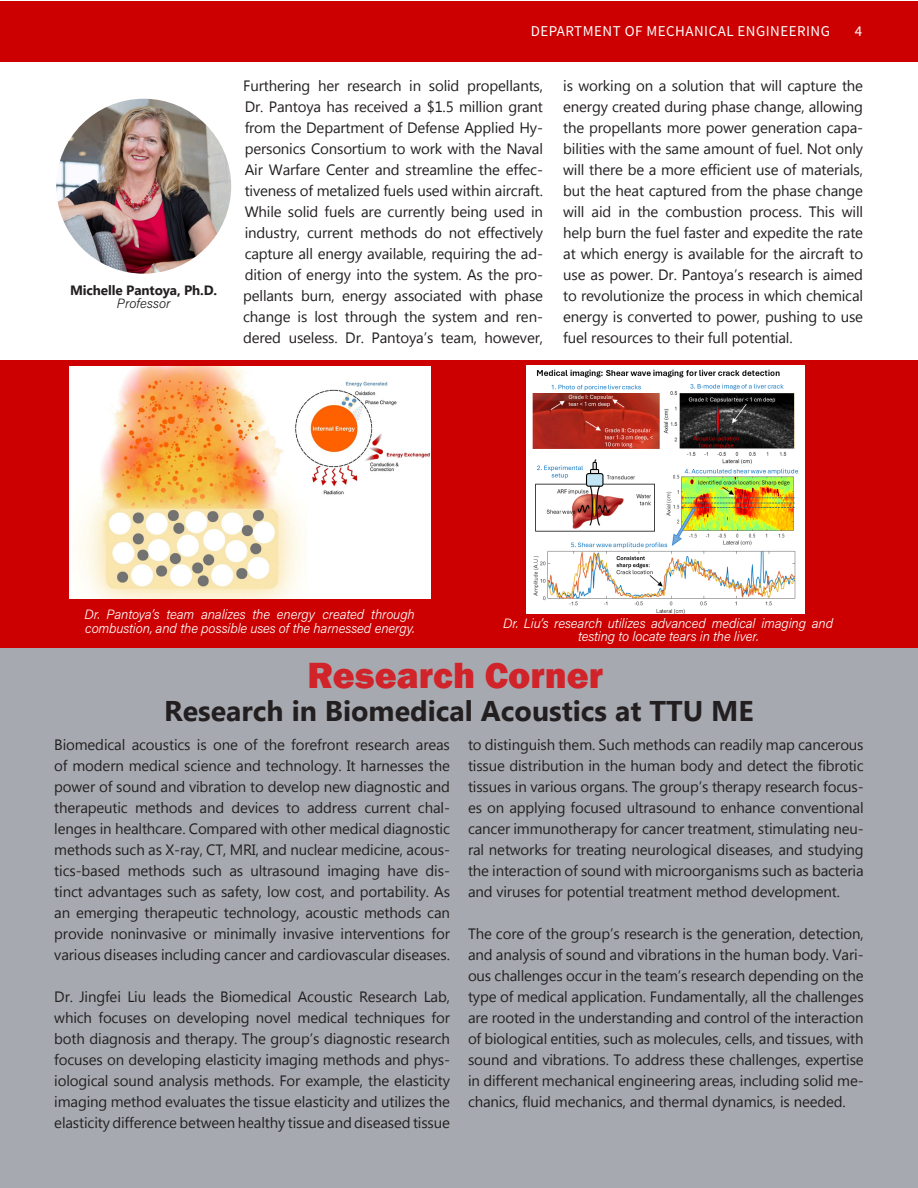
<style>
.page{position:relative;width:918px;height:1188px;background:#fff}
.page>*{position:absolute;margin:0;border:0;box-sizing:border-box;transform-origin:0 0}
.t1{font:800 37.5px "Franklin Gothic";color:#d1232a}
.t2{font:700 28.5px "Microsoft New Tai Lue";color:#231f20}
.t3{font:15px/21px "Microsoft New Tai Lue";letter-spacing:-.01em;color:#231f20;text-align:justify}
.t4{font:15px "Source Sans Variable";letter-spacing:.03em;color:#fff}
.t5{font:13.5px/13.5px "Acumin Variable Concept";letter-spacing:-.01em;color:#fff}
.t6{font:700 13.5px "Microsoft New Tai Lue";letter-spacing:-.01em;color:#231f20}
.t7{font:13.5px "Acumin Variable Concept";letter-spacing:.005em;color:#231f20}
</style>
<div class="page">
<div style="left:0;top:360px;width:918px;height:289px;background:#c00"></div>
<div style="left:1px;top:648px;width:917px;height:540px;background:#a6aab0"></div>
<div style="left:0;top:1px;width:918px;height:60px;background:#c00"></div>
<img style="left:56px;top:99px;width:175px;height:175px;border-radius:87px">
<img style="left:69px;top:367px;width:361px;height:231px">
<img style="left:527px;top:365px;width:278px;height:249px">
<p class="t6" style="left:70px;top:282px;width:149px">Michelle Pantoya, Ph.D.</p>
<p class="t7" style="left:117px;top:294px;width:55px">Professor</p>
<p class="t4" style="left:531px;top:22px;width:301px">DEPARTMENT OF MECHANICAL ENGINEERING</p>
<p class="t4" style="left:855px;top:22px;width:9px">4</p>
<p class="t3" style="left:243px;top:77px;width:301px">Furthering her research in solid propellants, Dr. Pantoya has received a $1.5 million grant from the Department of Defense Applied Hy&shy;personics Consortium to work with the Naval Air Warfare Center and streamline the effec&shy;tiveness of metalized fuels used within aircraft.<br>While solid fuels are currently being used in industry, current methods do not effectively capture all energy available, requiring the ad&shy;dition of energy into the system. As the pro&shy;pellants burn, energy associated with phase change is lost through the system and ren&shy;dered useless. Dr. Pantoya’s team, however,</p>
<p class="t3" style="left:563px;top:77px;width:301px">is working on a solution that will capture the energy created during phase change, allowing the propellants more power generation capa&shy;bilities with the same amount of fuel. Not only will there be a more efficient use of materials, but the heat captured from the phase change will aid in the combustion process. This will help burn the fuel faster and expedite the rate at which energy is available for the aircraft to use as power. Dr. Pantoya’s research is aimed to revolutionize the process in which chemical energy is converted to power, pushing to use fuel resources to their full potential.</p>
<p class="t5" style="left:85px;top:607px;width:332px">Dr. Pantoya’s team analizes the energy created through combustion, and the possible uses of the harnessed energy.</p>
<p class="t5" style="left:503px;top:616px;width:331px;text-align:center">Dr. Liu’s research utilizes advanced medical imaging and testing to locate tears in the liver.</p>
<p class="t1" style="left:308px;top:651px;width:297px">Research Corner</p>
<p class="t2" style="left:164px;top:695px;width:591px">Research in Biomedical Acoustics at TTU ME</p>
<p class="t3" style="left:54px;top:736px;width:397px">Biomedical acoustics is one of the forefront research areas of modern medical science and technology. It harnesses the power of sound and vibration to develop new diagnostic and therapeutic methods and devices to address current chal&shy;lenges in healthcare. Compared with other medical diagnostic methods such as X-ray, CT, MRI, and nuclear medicine, acous&shy;tics-based methods such as ultrasound imaging have dis&shy;tinct advantages such as safety, low cost, and portability. As an emerging therapeutic technology, acoustic methods can provide noninvasive or minimally invasive interventions for various diseases including cancer and cardiovascular diseases.</p>
<p class="t3" style="left:54px;top:988px;width:397px">Dr. Jingfei Liu leads the Biomedical Acoustic Research Lab, which focuses on developing novel medical techniques for both diagnosis and therapy. The group’s diagnostic research focuses on developing elasticity imaging methods and phys&shy;iological sound analysis methods. For example, the elasticity imaging method evaluates the tissue elasticity and utilizes the elasticity difference between healthy tissue and diseased tissue</p>
<p class="t3" style="left:468px;top:736px;width:397px">to distinguish them. Such methods can readily map cancerous tissue distribution in the human body and detect the fibrotic tissues in various organs. The group’s therapy research focus&shy;es on applying focused ultrasound to enhance conventional cancer immunotherapy for cancer treatment, stimulating neu&shy;ral networks for treating neurological diseases, and studying the interaction of sound with microorganisms such as bacteria and viruses for potential treatment method development.</p>
<p class="t3" style="left:468px;top:925px;width:397px">The core of the group’s research is the generation, detection, and analysis of sound and vibrations in the human body. Vari&shy;ous challenges occur in the team’s research depending on the type of medical application. Fundamentally, all the challenges are rooted in the understanding and control of the interaction of biological entities, such as molecules, cells, and tissues, with sound and vibrations. To address these challenges, expertise in different mechanical engineering areas, including solid me&shy;chanics, fluid mechanics, and thermal dynamics, is needed.</p>
</div>
